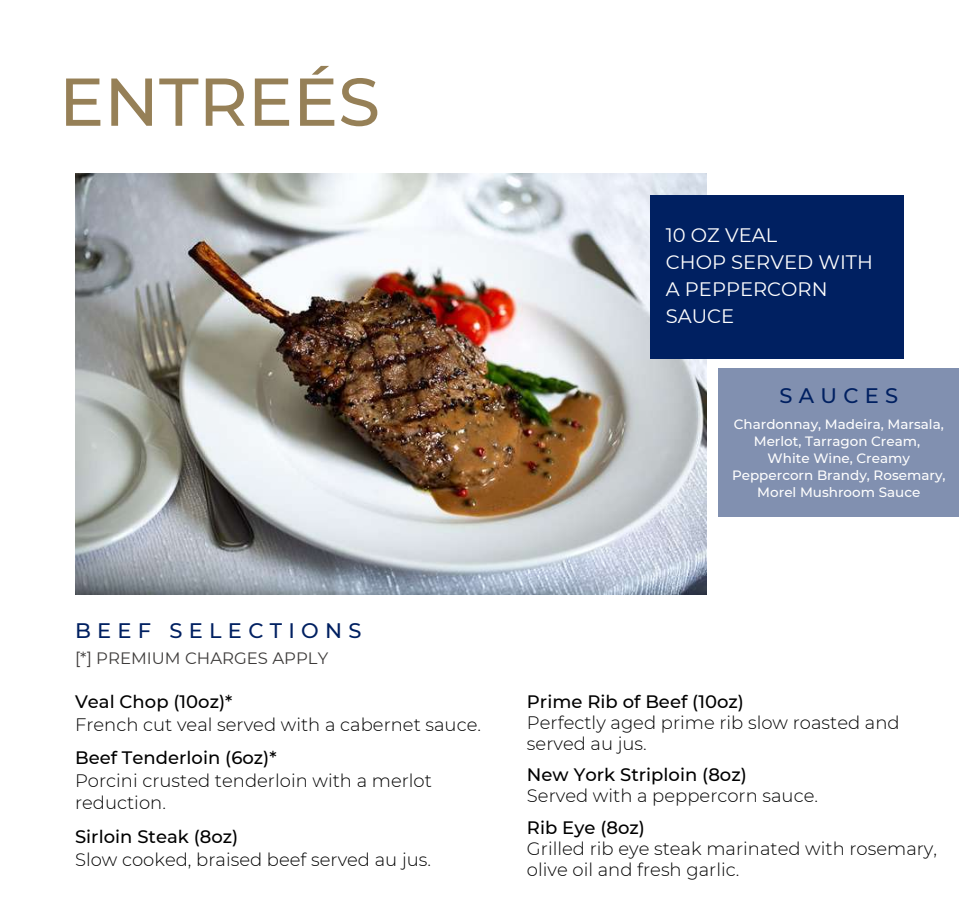
<style>
.page{position:relative;width:972px;height:918px;background:#fff}
.page>*{position:absolute;margin:0;border:0;box-sizing:border-box;transform-origin:0 0}
.t1{font:500 67.5px "Montserrat";color:#968057}
.t2{font:500 21px "Montserrat";letter-spacing:.3em;color:#002061}
.t3{font:19.5px/27px "Montserrat";color:#fff}
.t4{font:300 18px/21px "Montserrat";color:#000}
.t5{font:500 18px "Montserrat";color:#000}
.t6{font:16.5px "Montserrat";color:#3d3b3a}
.t7{font:500 13.5px/16.8px "Montserrat";color:#fefefe;text-align:center}
</style>
<div class="page">
<img style="left:75px;top:173px;width:631px;height:422px">
<div style="left:650px;top:195px;width:254px;height:164px;background:#002061"></div>
<div style="left:718px;top:368px;width:241px;height:148px;background:#8190b0"></div>
<h1 class="t1" style="left:59px;top:60px;width:323px">ENTREÉS</h1>
<p class="t3" style="left:666px;top:222px;width:209px">10 OZ VEAL<br>CHOP SERVED WITH<br>A PEPPERCORN<br>SAUCE</p>
<p class="t2" style="left:779px;top:383px;width:120px">SAUCES</p>
<p class="t7" style="left:732px;top:416px;width:215px">Chardonnay, Madeira, Marsala,<br>Merlot, Tarragon Cream,<br>White Wine, Creamy<br>Peppercorn Brandy, Rosemary,<br>Morel Mushroom Sauce</p>
<p class="t2" style="left:75px;top:618px;width:288px">BEEF SELECTIONS</p>
<p class="t6" style="left:75px;top:648px;width:255px">[*] PREMIUM CHARGES APPLY</p>
<p class="t5" style="left:75px;top:691px;width:159px">Veal Chop (10oz)*</p>
<p class="t4" style="left:75px;top:714px;width:408px">French cut veal served with a cabernet sauce.</p>
<p class="t5" style="left:75px;top:747px;width:203px">Beef Tenderloin (6oz)*</p>
<p class="t4" style="left:75px;top:769px;width:358px;line-height:22.5px">Porcini crusted tenderloin with a merlot reduction.</p>
<p class="t5" style="left:75px;top:826px;width:165px">Sirloin Steak (8oz)</p>
<p class="t4" style="left:75px;top:849px;width:358px">Slow cooked, braised beef served au jus.</p>
<p class="t5" style="left:527px;top:691px;width:219px">Prime Rib of Beef (10oz)</p>
<p class="t4" style="left:527px;top:712px;width:374px">Perfectly aged prime rib slow roasted and served au jus.</p>
<p class="t5" style="left:527px;top:764px;width:221px">New York Striploin (8oz)</p>
<p class="t4" style="left:527px;top:785px;width:293px">Served with a peppercorn sauce.</p>
<p class="t5" style="left:527px;top:817px;width:119px">Rib Eye (8oz)</p>
<p class="t4" style="left:527px;top:838px;width:412px">Grilled rib eye steak marinated with rosemary, olive oil and fresh garlic.</p>
</div>
